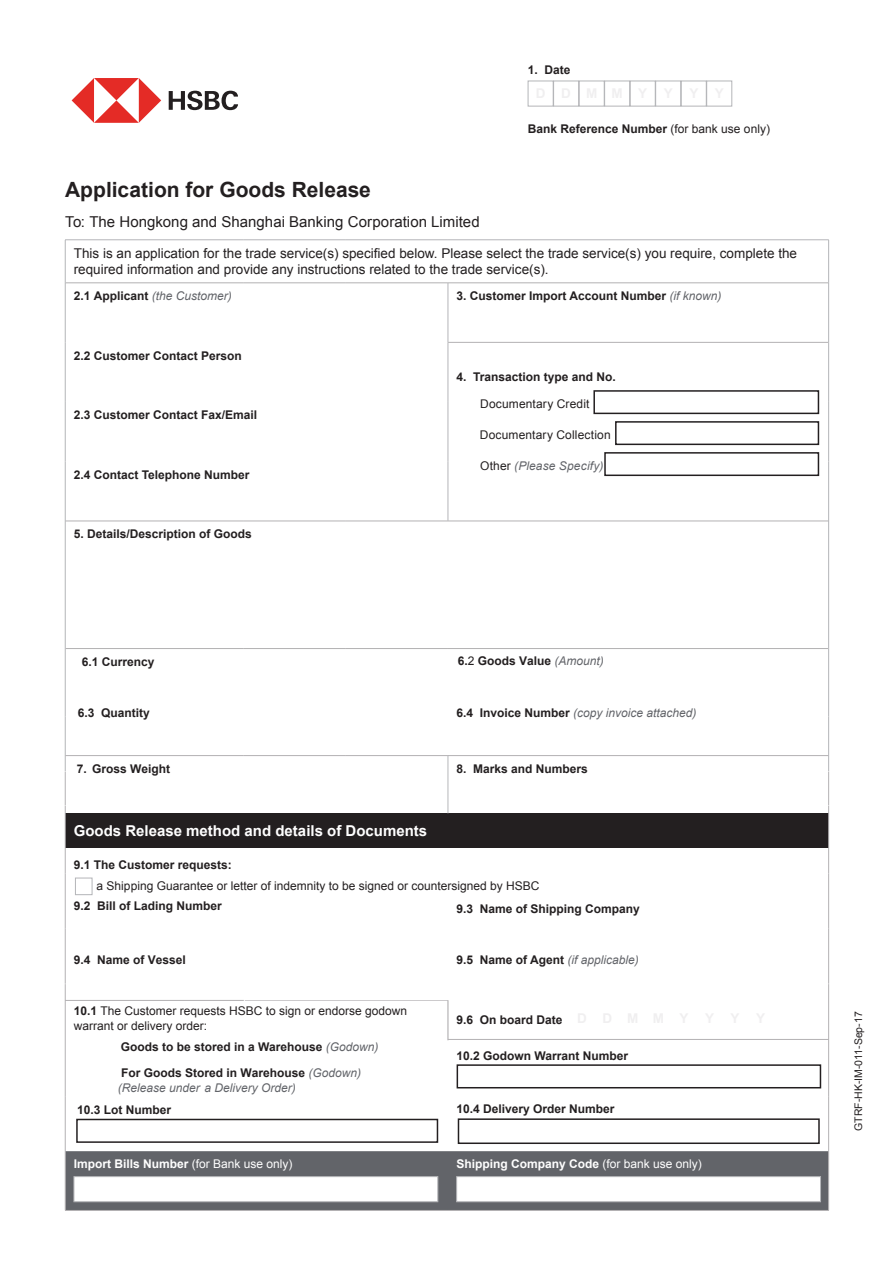
<style>
.page{position:relative;width:893px;height:1263px;background:#fff}
.page>*{position:absolute;margin:0;border:0;box-sizing:border-box;transform-origin:0 0}
.Main-title-Black-14p{font:700 21px "Arial";color:#231f20}
.Main-title-Black-14p-2{font:15px "Arial";letter-spacing:.005em;color:#231f20}
.t1{font:700 15px "Arial";color:#fff}
.t2{font:13.5px/16.2px "Arial";color:#231f20}
.t3{font:700 12px/14.4px "Arial";color:#231f20}
.Body_-_Black_7pts{font:12px/15px "Arial";color:#231f20}
.Body_-_Black_7pts-2{font:italic 12px "Arial";color:#626469}
.t4{font:700 12px "Arial";color:#fff}
.t5{font:10.5px "Arial";color:#231f20}
.s1{font-weight:400}
.s2{font-weight:700;font-style:normal;color:#231f20}
.s3{font-weight:400;font-style:italic;color:#626469}
.s4{font-style:normal;color:#231f20}
.s5{font-weight:700}
</style>
<div class="page">
<div style="left:65px;top:813px;width:764px;height:35px;background:#231f20"></div>
<div style="left:66px;top:1151px;width:762px;height:59px;background:#626469"></div>
<hr style="left:65px;top:283px;width:1px;height:59px;background:#b4b5b8">
<hr style="left:828px;top:283px;width:1px;height:59px;background:#b4b5b8">
<hr style="left:65px;top:342px;width:1px;height:60px;background:#b4b5b8">
<hr style="left:828px;top:342px;width:1px;height:60px;background:#b4b5b8">
<hr style="left:65px;top:402px;width:1px;height:59px;background:#b4b5b8">
<hr style="left:828px;top:402px;width:1px;height:59px;background:#b4b5b8">
<hr style="left:65px;top:461px;width:1px;height:60px;background:#b4b5b8">
<hr style="left:828px;top:461px;width:1px;height:60px;background:#b4b5b8">
<hr style="left:65px;top:521px;width:1px;height:127px;background:#b4b5b8">
<hr style="left:828px;top:521px;width:1px;height:127px;background:#b4b5b8">
<hr style="left:65px;top:648px;width:1px;height:68px;background:#b4b5b8">
<hr style="left:828px;top:648px;width:1px;height:68px;background:#b4b5b8">
<hr style="left:65px;top:716px;width:1px;height:55px;background:#b4b5b8">
<hr style="left:828px;top:716px;width:1px;height:55px;background:#b4b5b8">
<hr style="left:65px;top:283px;width:179px;height:1px;background:#b3b1b3">
<hr style="left:244px;top:283px;width:102px;height:1px;background:#b3b1b3">
<hr style="left:346px;top:283px;width:102px;height:1px;background:#b3b1b3">
<hr style="left:448px;top:283px;width:380px;height:1px;background:#b3b1b3">
<hr style="left:448px;top:342px;width:380px;height:1px;background:#b3b1b3">
<hr style="left:65px;top:521px;width:179px;height:1px;background:#b3b1b3">
<hr style="left:244px;top:521px;width:102px;height:1px;background:#b3b1b3">
<hr style="left:346px;top:521px;width:102px;height:1px;background:#b3b1b3">
<hr style="left:448px;top:521px;width:380px;height:1px;background:#b3b1b3">
<hr style="left:65px;top:648px;width:179px;height:1px;background:#b3b1b3">
<hr style="left:244px;top:648px;width:102px;height:1px;background:#b3b1b3">
<hr style="left:346px;top:648px;width:102px;height:1px;background:#b3b1b3">
<hr style="left:448px;top:648px;width:380px;height:1px;background:#b3b1b3">
<hr style="left:65px;top:755px;width:179px;height:1px;background:#b3b1b3">
<hr style="left:244px;top:755px;width:102px;height:1px;background:#b3b1b3">
<hr style="left:346px;top:755px;width:102px;height:1px;background:#b3b1b3">
<hr style="left:448px;top:755px;width:380px;height:1px;background:#b3b1b3">
<hr style="left:65px;top:772px;width:1px;height:33px;background:#b3b1b3">
<hr style="left:828px;top:772px;width:1px;height:33px;background:#b3b1b3">
<hr style="left:65px;top:806px;width:1px;height:67px;background:#b3b1b3">
<hr style="left:828px;top:806px;width:1px;height:67px;background:#b3b1b3">
<hr style="left:65px;top:873px;width:1px;height:56px;background:#b3b1b3">
<hr style="left:828px;top:873px;width:1px;height:56px;background:#b3b1b3">
<hr style="left:65px;top:929px;width:1px;height:55px;background:#b3b1b3">
<hr style="left:828px;top:929px;width:1px;height:55px;background:#b3b1b3">
<hr style="left:65px;top:984px;width:1px;height:112px;background:#b3b1b3">
<hr style="left:65px;top:1096px;width:1px;height:55px;background:#b3b1b3">
<hr style="left:828px;top:1096px;width:1px;height:55px;background:#b3b1b3">
<hr style="left:65px;top:1151px;width:1px;height:59px;background:#b3b1b3">
<hr style="left:828px;top:1151px;width:1px;height:59px;background:#b3b1b3">
<hr style="left:65px;top:1210px;width:179px;height:1px;background:#b3b1b3">
<hr style="left:244px;top:1210px;width:102px;height:1px;background:#b3b1b3">
<hr style="left:346px;top:1210px;width:102px;height:1px;background:#b3b1b3">
<hr style="left:448px;top:1210px;width:381px;height:1px;background:#b3b1b3">
<hr style="left:448px;top:283px;width:1px;height:59px;background:#b4b5b8">
<hr style="left:448px;top:342px;width:1px;height:60px;background:#b4b5b8">
<hr style="left:448px;top:402px;width:1px;height:59px;background:#b4b5b8">
<hr style="left:448px;top:461px;width:1px;height:60px;background:#b4b5b8">
<hr style="left:448px;top:755px;width:1px;height:58px;background:#b4b5b8">
<hr style="left:448px;top:1000px;width:1px;height:40px;background:#b3b1b3">
<hr style="left:65px;top:240px;width:179px;height:1px;background:#b4b5b8">
<hr style="left:65px;top:240px;width:1px;height:43px;background:#b4b5b8">
<hr style="left:244px;top:240px;width:102px;height:1px;background:#b4b5b8">
<hr style="left:346px;top:240px;width:102px;height:1px;background:#b4b5b8">
<hr style="left:448px;top:240px;width:381px;height:1px;background:#b4b5b8">
<hr style="left:828px;top:240px;width:1px;height:43px;background:#b4b5b8">
<hr style="left:65px;top:1000px;width:179px;height:1px;background:#b3b1b3">
<hr style="left:245px;top:1000px;width:203px;height:1px;background:#b3b1b3">
<hr style="left:448px;top:1039px;width:381px;height:1px;background:#b3b1b3">
<hr style="left:828px;top:984px;width:1px;height:112px;background:#b3b1b3">
<div style="left:75px;top:878px;width:17px;height:17px;border:1px solid #b4b5b8"></div>
<div style="left:74px;top:1176px;width:364px;height:26px;background:#fff;border:1px solid #b4b5b8"></div>
<div style="left:456px;top:1176px;width:365px;height:26px;background:#fff;border:1px solid #b4b5b8"></div>
<div style="left:528px;top:81px;width:25px;height:25px;border:1px solid #b4b5b8"></div>
<div style="left:553px;top:81px;width:26px;height:25px;border:1px solid #b4b5b8"></div>
<div style="left:579px;top:81px;width:25px;height:25px;border:1px solid #b4b5b8"></div>
<div style="left:604px;top:81px;width:26px;height:25px;border:1px solid #b4b5b8"></div>
<div style="left:630px;top:81px;width:25px;height:25px;border:1px solid #b4b5b8"></div>
<div style="left:655px;top:81px;width:26px;height:25px;border:1px solid #b4b5b8"></div>
<div style="left:681px;top:81px;width:25px;height:25px;border:1px solid #b4b5b8"></div>
<div style="left:706px;top:81px;width:26px;height:25px;border:1px solid #b4b5b8"></div>
<div style="left:593px;top:390px;width:226px;height:24px;border:2px solid #231f20"></div>
<div style="left:615px;top:421px;width:204px;height:24px;border:2px solid #231f20"></div>
<div style="left:604px;top:452px;width:215px;height:24px;border:2px solid #231f20"></div>
<div style="left:457px;top:1064px;width:364px;height:24px;border:2px solid #231f20"></div>
<div style="left:76px;top:1119px;width:362px;height:24px;border:2px solid #231f20"></div>
<div style="left:458px;top:1118px;width:362px;height:26px;border:2px solid #231f20"></div>
<svg style="left:72px;top:78px;width:89px;height:45px"></svg>
<svg style="left:169px;top:91px;width:69px;height:19px"></svg>
<p class="t3" style="left:528px;top:63px;width:44px">1. Date</p>
<p class="t3" style="left:528px;top:122px;width:244px">Bank Reference Number <span class="s1">(for bank use only)</span></p>
<p class="Main-title-Black-14p" style="left:65px;top:176px;width:307px">Application for Goods Release</p>
<p class="Main-title-Black-14p-2" style="left:65px;top:212px;width:416px">To: The Hongkong and Shanghai Banking Corporation Limited</p>
<p class="t2" style="left:74px;top:245px;width:725px">This is an application for the trade service(s) specified below. Please select the trade service(s) you require, complete the required information and provide any instructions related to the trade service(s).</p>
<p class="Body_-_Black_7pts-2" style="left:74px;top:288px;width:160px"><span class="s2">2.1 Applicant</span> (the Customer)</p>
<p class="t3" style="left:456px;top:289px;width:266px">3. Customer Import Account Number <span class="s3">(if known)</span></p>
<p class="t3" style="left:74px;top:349px;width:170px">2.2 Customer Contact Person</p>
<p class="t3" style="left:74px;top:408px;width:185px">2.3 Customer Contact Fax/Email</p>
<p class="t3" style="left:74px;top:468px;width:177px">2.4 Contact Telephone Number</p>
<p class="t3" style="left:74px;top:527px;width:180px">5. Details/Description of Goods</p>
<p class="t3" style="left:456px;top:370px;width:161px">4. Transaction type and No.</p>
<p class="Body_-_Black_7pts" style="left:480px;top:396px;width:111px">Documentary Credit</p>
<p class="Body_-_Black_7pts" style="left:480px;top:427px;width:132px">Documentary Collection</p>
<p class="Body_-_Black_7pts-2" style="left:480px;top:458px;width:125px"><span class="s4">Other</span> (Please Specify)</p>
<p class="t3" style="left:82px;top:655px;width:74px">6.1 Currency</p>
<p class="t3" style="left:458px;top:654px;width:148px">6.<span class="s1">2</span> Goods Value <span class="s3">(Amount)</span></p>
<p class="t3" style="left:78px;top:706px;width:74px">6.3 Quantity</p>
<p class="Body_-_Black_7pts-2" style="left:456px;top:705px;width:242px"><span class="s2">6.4 Invoice Number</span> (copy invoice attached)</p>
<p class="t3" style="left:77px;top:762px;width:95px">7. Gross Weight</p>
<p class="t3" style="left:456px;top:762px;width:133px">8. Marks and Numbers</p>
<p class="t1" style="left:74px;top:821px;width:355px">Goods Release method and details of Documents</p>
<p class="t3" style="left:74px;top:858px;width:160px">9.1 The Customer requests:</p>
<p class="Body_-_Black_7pts" style="left:97px;top:879px;width:444px">a Shipping Guarantee or letter of indemnity to be signed or countersigned by HSBC</p>
<p class="t3" style="left:74px;top:899px;width:150px">9.2 Bill of Lading Number</p>
<p class="t3" style="left:456px;top:902px;width:185px">9.3 Name of Shipping Company</p>
<p class="t3" style="left:74px;top:953px;width:114px">9.4 Name of Vessel</p>
<p class="t3" style="left:456px;top:953px;width:184px">9.5 Name of Agent <span class="s3">(if applicable)</span></p>
<p class="Body_-_Black_7pts" style="left:74px;top:1003px;width:335px"><span class="s5">10.1</span> The Customer requests HSBC to sign or endorse godown warrant or delivery order:</p>
<p class="t3" style="left:121px;top:1040px;width:259px">Goods to be stored in a Warehouse <span class="s3">(Godown)</span></p>
<p class="t3" style="left:118px;top:1066px;width:245px">For Goods Stored in Warehouse <span class="s3">(Godown) (Release under</span> <span class="s3">a Delivery Order)</span></p>
<p class="t3" style="left:456px;top:1013px;width:108px">9.6 On board Date</p>
<p class="t3" style="left:456px;top:1048px;width:173px">10.2 Godown Warrant Number</p>
<p class="t3" style="left:77px;top:1102px;width:96px">10.3 Lot Number</p>
<p class="t3" style="left:456px;top:1102px;width:160px">10.4 Delivery Order Number</p>
<p class="t4" style="left:74px;top:1156px;width:220px">Import Bills Number <span class="s1">(for Bank use only)</span></p>
<p class="t4" style="left:456px;top:1156px;width:247px">Shipping Company Code <span class="s1">(for bank use only)</span></p>
<p class="t5" style="left:851px;top:1131px;width:121px;rotate:-90deg">GTRF-HK-IM-011-Sep-17</p>
</div>
